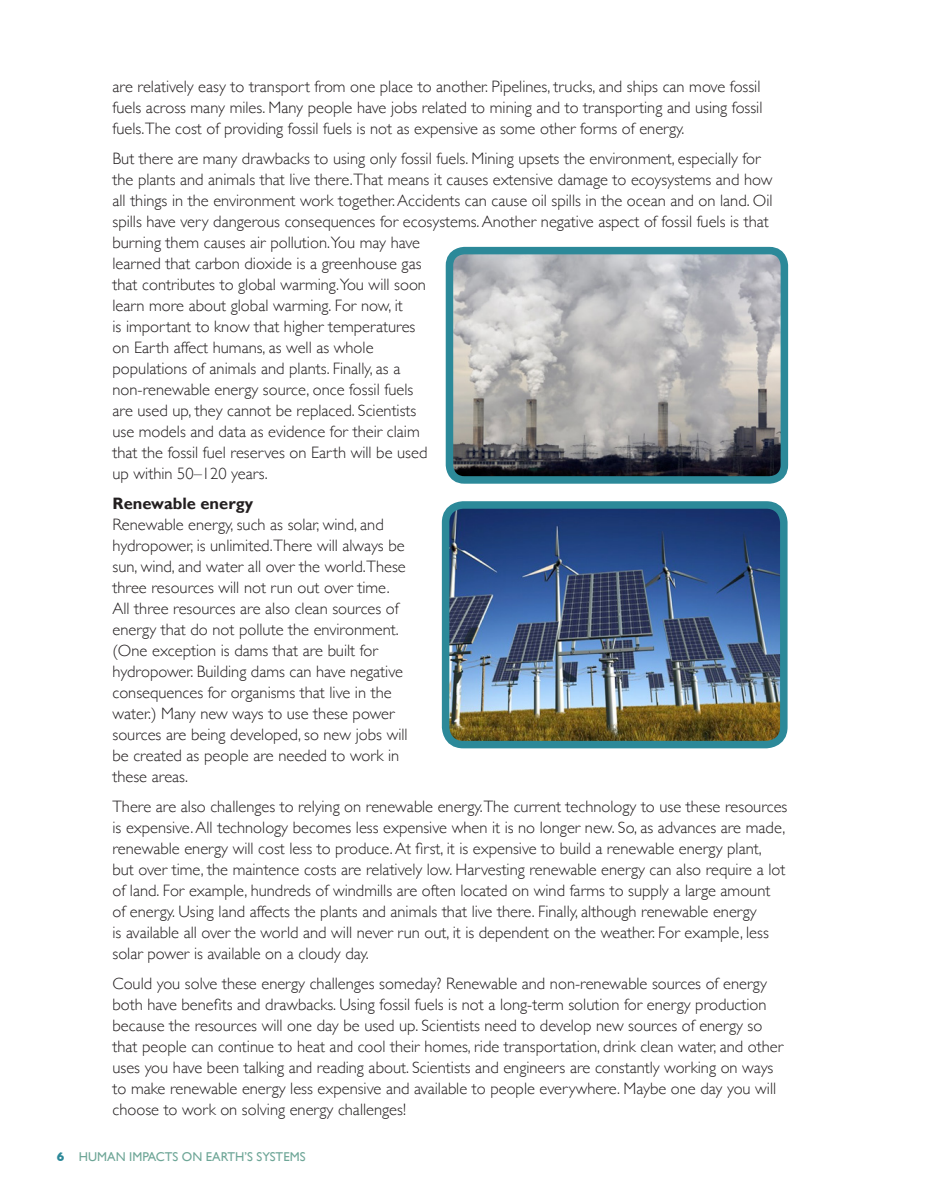
<style>
.page{position:relative;width:927px;height:1197px;background:#fff}
.page>*{position:absolute;margin:0;border:0;box-sizing:border-box;transform-origin:0 0}
.t1{font:300 16.5px/21px "Gill Sans";color:#231f20}
.t2{font:700 16.5px "Gill Sans";color:#231f20}
.t3{font:12.75px "Gill Sans";color:#6ea697}
.s1{font-weight:700;color:#2c8999}
</style>
<div class="page">
<img style="left:455px;top:256px;width:324px;height:219px">
<div style="left:446px;top:247px;width:342px;height:237px;border:8px solid #2c8999;border-radius:15px"></div>
<img style="left:451px;top:510px;width:328px;height:229px">
<div style="left:442px;top:501px;width:346px;height:247px;border:8px solid #2c8999;border-radius:18px"></div>
<p class="t1" style="left:112px;top:76px;width:652px;text-align:justify">are relatively easy to transport from one place to another. Pipelines, trucks, and ships can move fossil fuels across many miles. Many people have jobs related to mining and to transporting and using fossil fuels.The cost of providing fossil fuels is not as expensive as some other forms of energy.</p>
<p class="t1" style="left:112px;top:148px;width:662px">But there are many drawbacks to using only fossil fuels. Mining upsets the environment, especially for the plants and animals that live there.That means it causes extensive damage to ecoysystems and how all things in the environment work together. Accidents can cause oil spills in the ocean and on land. Oil spills have very dangerous consequences for ecosystems. Another negative aspect of fossil fuels is that burning them causes air pollution.You may have<br>learned that carbon dioxide is a greenhouse gas<br>that contributes to global warming.You will soon<br>learn more about global warming. For now, it<br>is important to know that higher temperatures<br>on Earth affect humans, as well as whole<br>populations of animals and plants. Finally, as a<br>non-renewable energy source, once fossil fuels<br>are used up, they cannot be replaced. Scientists<br>use models and data as evidence for their claim<br>that the fossil fuel reserves on Earth will be used<br>up within 50–120 years.</p>
<p class="t2" style="left:112px;top:494px;width:142px">Renewable energy</p>
<p class="t1" style="left:112px;top:514px;width:297px">Renewable energy, such as solar, wind, and hydropower, is unlimited.There will always be sun, wind, and water all over the world.These three resources will not run out over time.<br>All three resources are also clean sources of energy that do not pollute the environment. (One exception is dams that are built for hydropower. Building dams can have negative consequences for organisms that live in the water.) Many new ways to use these power sources are being developed, so new jobs will be created as people are needed to work in these areas.</p>
<p class="t1" style="left:112px;top:796px;width:676px">There are also challenges to relying on renewable energy.The current technology to use these resources is expensive. All technology becomes less expensive when it is no longer new. So, as advances are made, renewable energy will cost less to produce. At first, it is expensive to build a renewable energy plant,<br>but over time, the maintence costs are relatively low. Harvesting renewable energy can also require a lot of land. For example, hundreds of windmills are often located on wind farms to supply a large amount of energy. Using land affects the plants and animals that live there. Finally, although renewable energy<br>is available all over the world and will never run out, it is dependent on the weather. For example, less solar power is available on a cloudy day.</p>
<p class="t1" style="left:112px;top:973px;width:672px">Could you solve these energy challenges someday? Renewable and non-renewable sources of energy both have benefits and drawbacks. Using fossil fuels is not a long-term solution for energy production because the resources will one day be used up. Scientists need to develop new sources of energy so that people can continue to heat and cool their homes, ride transportation, drink clean water, and other uses you have been talking and reading about. Scientists and engineers are constantly working on ways to make renewable energy less expensive and available to people everywhere. Maybe one day you will choose to work on solving energy challenges!</p>
<p class="t3" style="left:57px;top:1149px;width:250px"><span class="s1">6</span> HUMAN IMPACTS ON EARTH’S SYSTEMS</p>
</div>
